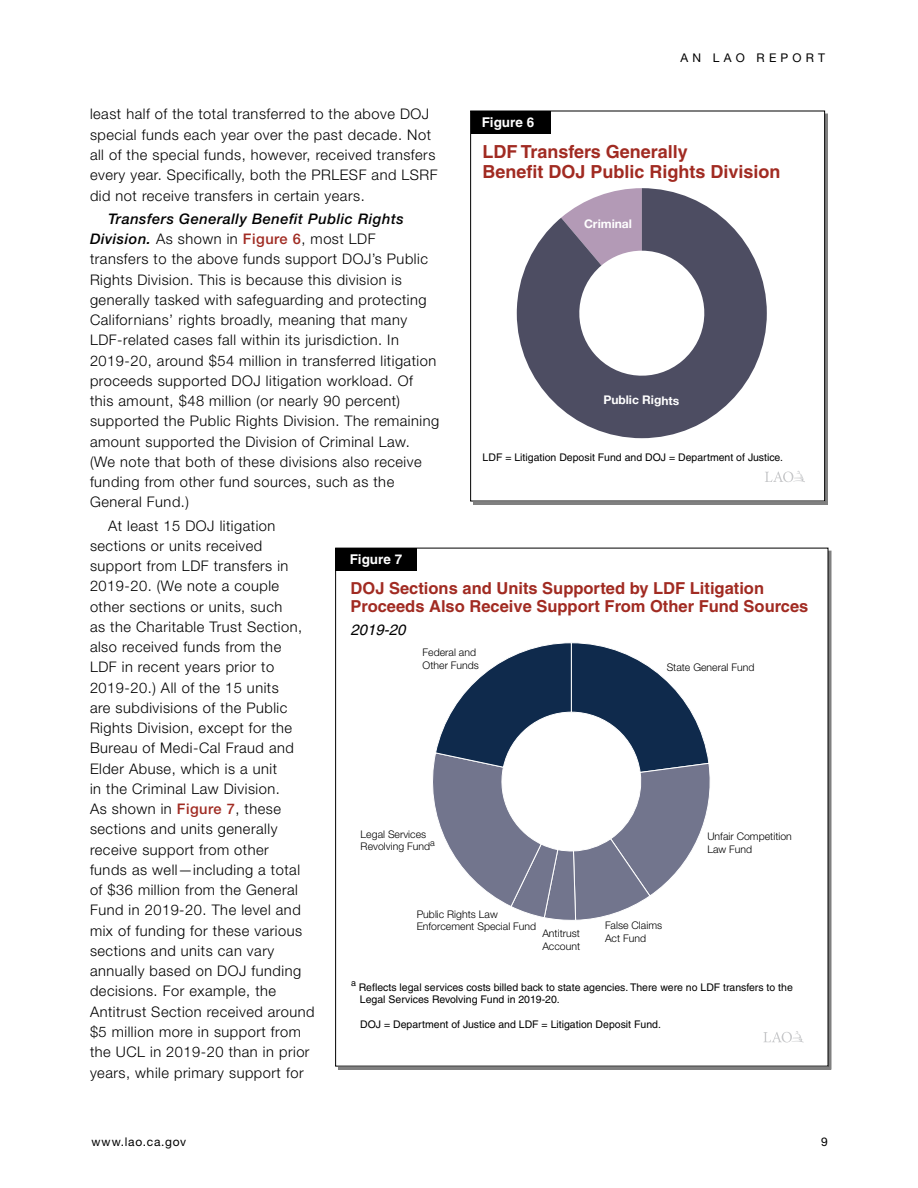
<style>
.page{position:relative;width:918px;height:1188px;background:#fff}
.page>*{position:absolute;margin:0;border:0;box-sizing:border-box;transform-origin:0 0}
.t1{font:700 18px/19.5px "Helvetica";color:#a12b22}
.t2{font:700 16.5px/18px "Helvetica";color:#a12b22}
.t3{font:italic 15px "Helvetica";color:#000}
.t4{font:300 14.7px/20.2px "Helvetica Neue LT";letter-spacing:.035em;color:#000}
.t5{font:700 13.5px "Helvetica";color:#fff}
.t6{font:700 12px "Helvetica Neue LT";letter-spacing:-.01em;color:#fff}
.t7{font:12px "Helvetica Neue LT";letter-spacing:.065em;color:#000}
.t8{font:12px "Helvetica Neue LT";letter-spacing:.35em;color:#000}
.t9{font:12px "Helvetica Neue LT";letter-spacing:.33em;color:#000}
.t10{font:10.5px/12.6px "Helvetica";color:#000}
.t11{font:300 10.5px/12.6px "Helvetica Neue LT";color:#000}
.s1{font-weight:500;font-style:italic}
.s2{font-weight:500;color:#a02b22}
</style>
<div class="page">
<div style="left:470px;top:111px;width:355px;height:390px;border:1px solid #000"></div>
<svg style="left:765px;top:471px;width:40px;height:11px"></svg>
<svg style="left:517px;top:188px;width:250px;height:250px;fill:#4d4d62"></svg>
<div style="left:471px;top:111px;width:79px;height:23px;background:#000"></div>
<svg style="left:763px;top:1031px;width:41px;height:12px"></svg>
<svg style="left:433px;top:642px;width:277px;height:278px"></svg>
<div style="left:336px;top:548px;width:81px;height:23px;background:#000"></div>
<p class="t8" style="left:681px;top:50px;width:146px">AN LAO REPORT</p>
<p class="t4" style="left:90px;top:104px;width:349px">least half of the total transferred to the above DOJ special funds each year over the past decade. Not all of the special funds, however, received transfers every year. Specifically, both the PRLESF and LSRF did not receive transfers in certain years.</p>
<p class="t4" style="left:90px;top:208px;width:351px;text-indent:18px"><span class="s1">Transfers Generally Benefit Public Rights Division.</span> As shown in <span class="s2">Figure 6</span>, most LDF<br>transfers to the above funds support DOJ’s Public Rights Division. This is because this division is generally tasked with safeguarding and protecting Californians’ rights broadly, meaning that many LDF-related cases fall within its jurisdiction. In 2019-20, around $54 million in transferred litigation proceeds supported DOJ litigation workload. Of this amount, $48 million (or nearly 90 percent) supported the Public Rights Division. The remaining amount supported the Division of Criminal Law.<br>(We note that both of these divisions also receive funding from other fund sources, such as the General Fund.)</p>
<p class="t4" style="left:90px;top:515px;width:226px;text-indent:18px">At least 15 DOJ litigation sections or units received support from LDF transfers in<br>2019-20. (We note a couple other sections or units, such<br>as the Charitable Trust Section, also received funds from the<br>LDF in recent years prior to<br>2019-20.) All of the 15 units<br>are subdivisions of the Public<br>Rights Division, except for the<br>Bureau of Medi-Cal Fraud and<br>Elder Abuse, which is a unit<br>in the Criminal Law Division.<br>As shown in <span class="s2">Figure 7</span>, these sections and units generally receive support from other<br>funds as well—including a total of $36 million from the General<br>Fund in 2019-20. The level and mix of funding for these various sections and units can vary annually based on DOJ funding decisions. For example, the<br>Antitrust Section received around $5 million more in support from the UCL in 2019-20 than in prior years, while primary support for</p>
<p class="t5" style="left:482px;top:114px;width:54px">Figure 6</p>
<p class="t1" style="left:483px;top:142px;width:299px">LDF Transfers Generally<br>Benefit DOJ Public Rights Division</p>
<p class="t6" style="left:584px;top:216px;width:49px">Criminal</p>
<p class="t6" style="left:603px;top:393px;width:78px">Public Rights</p>
<p class="t10" style="left:483px;top:451px;width:302px">LDF = Litigation Deposit Fund and DOJ = Department of Justice.</p>
<p class="t5" style="left:350px;top:551px;width:54px">Figure 7</p>
<p class="t2" style="left:351px;top:579px;width:459px">DOJ Sections and Units Supported by LDF Litigation<br>Proceeds Also Receive Support From Other Fund Sources</p>
<p class="t3" style="left:351px;top:621px;width:57px">2019-20</p>
<p class="t11" style="left:423px;top:646px;width:58px">Federal and<br>Other Funds</p>
<p class="t11" style="left:667px;top:661px;width:89px">State General Fund</p>
<p class="t11" style="left:361px;top:827px;width:76px">Legal Services<br>Revolving Fund<sup>a</sup></p>
<p class="t11" style="left:707px;top:830px;width:86px">Unfair Competition<br>Law Fund</p>
<p class="t11" style="left:417px;top:907px;width:121px">Public Rights Law<br>Enforcement Special Fund</p>
<p class="t11" style="left:605px;top:919px;width:59px">False Claims<br>Act Fund</p>
<p class="t11" style="left:542px;top:927px;width:39px">Antitrust<br>Account</p>
<p class="t10" style="left:360px;top:981px;width:434px;text-indent:-9px"><sup>a</sup> Reflects legal services costs billed back to state agencies. There were no LDF transfers to the<br>Legal Services Revolving Fund in 2019-20.</p>
<p class="t10" style="left:360px;top:1018px;width:302px">DOJ = Department of Justice and LDF = Litigation Deposit Fund.</p>
<p class="t7" style="left:92px;top:1134px;width:96px">www.lao.ca.gov</p>
<p class="t9" style="left:821px;top:1134px;width:8px">9</p>
</div>
